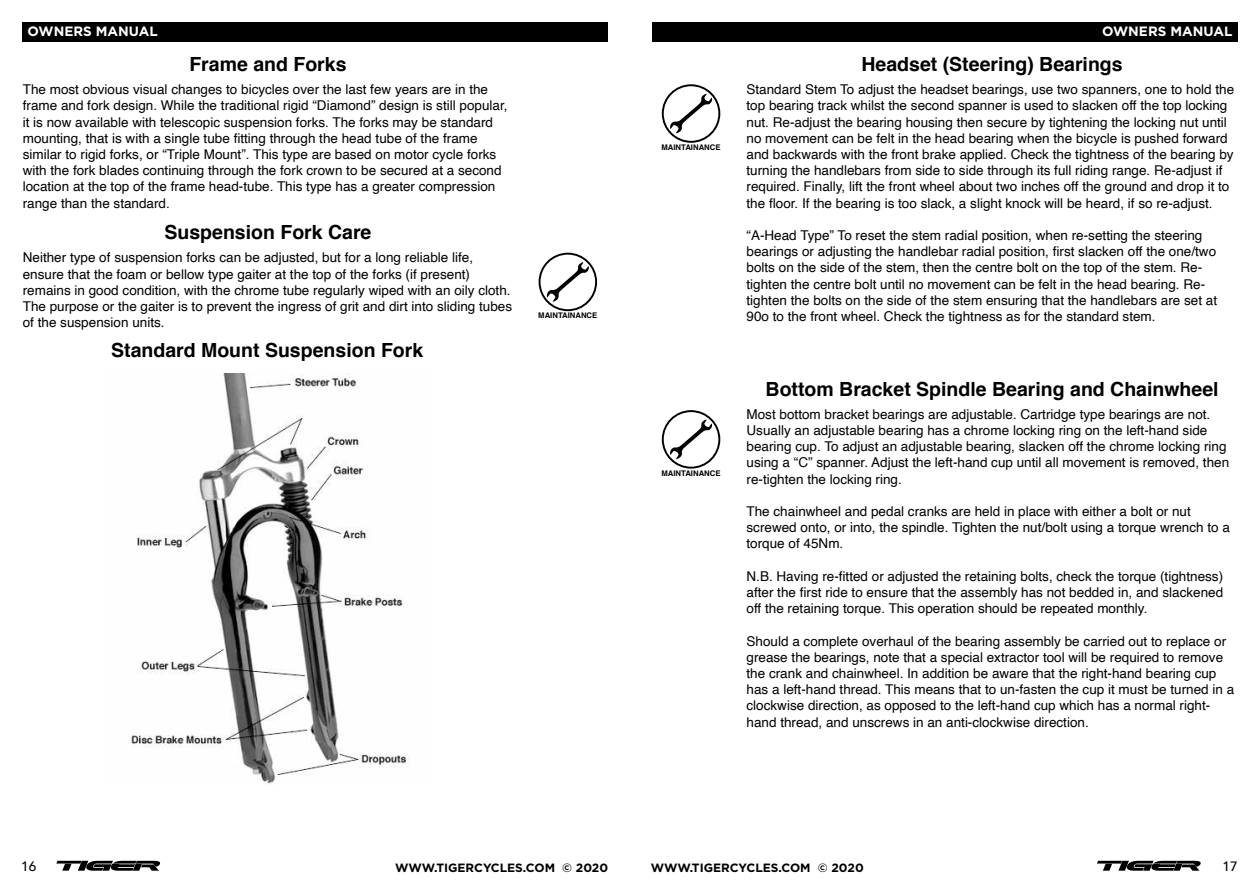
<style>
.page{position:relative;width:1259px;height:893px;background:#fff}
.page>*{position:absolute;margin:0;border:0;box-sizing:border-box;transform-origin:0 0}
.t1{font:700 19.5px "Helvetica";color:#000}
.t2{font:13.5px/16.2px "Helvetica";color:#000}
.t3{font:700 13.5px "Gotham";color:#fff}
.t4{font:500 13.5px "Avenir";color:#000}
.t5{font:700 12px "Gotham";color:#000}
.t6{font:700 7.8px "Helvetica";color:#000}
</style>
<div class="page">
<svg style="left:56px;top:861px;width:104px;height:10px"></svg>
<svg style="left:1097px;top:861px;width:103px;height:10px"></svg>
<div style="left:22px;top:22px;width:585px;height:20px;background:#000"></div>
<div style="left:652px;top:22px;width:585px;height:20px;background:#000"></div>
<img style="left:131px;top:374px;width:278px;height:410px">
<svg style="left:547px;top:262px;width:42px;height:40px"></svg>
<div style="left:538px;top:253px;width:59px;height:58px;border:2px solid #000;border-radius:50%"></div>
<svg style="left:670px;top:94px;width:42px;height:39px"></svg>
<div style="left:662px;top:84px;width:58px;height:59px;border:2px solid #000;border-radius:50%"></div>
<svg style="left:670px;top:420px;width:42px;height:39px"></svg>
<div style="left:662px;top:410px;width:58px;height:59px;border:2px solid #000;border-radius:50%"></div>
<p class="t3" style="left:28px;top:24px;width:132px">OWNERS MANUAL</p>
<p class="t3" style="left:1102px;top:24px;width:132px">OWNERS MANUAL</p>
<h1 class="t1" style="left:189px;top:48px;width:159px">Frame and Forks</h1>
<p class="t2" style="left:23px;top:82px;width:486px">The most obvious visual changes to bicycles over the last few years are in the frame and fork design. While the traditional rigid “Diamond” design is still popular, it is now available with telescopic suspension forks. The forks may be standard mounting, that is with a single tube fitting through the head tube of the frame similar to rigid forks, or “Triple Mount”. This type are based on motor cycle forks with the fork blades continuing through the fork crown to be secured at a second location at the top of the frame head-tube. This type has a greater compression range than the standard.</p>
<h1 class="t1" style="left:164px;top:217px;width:208px">Suspension Fork Care</h1>
<p class="t2" style="left:23px;top:250px;width:491px">Neither type of suspension forks can be adjusted, but for a long reliable life, ensure that the foam or bellow type gaiter at the top of the forks (if present) remains in good condition, with the chrome tube regularly wiped with an oily cloth.<br>The purpose or the gaiter is to prevent the ingress of grit and dirt into sliding tubes of the suspension units.</p>
<h1 class="t1" style="left:111px;top:335px;width:314px">Standard Mount Suspension Fork</h1>
<p class="t6" style="left:538px;top:309px;width:61px">MAINTAINANCE</p>
<p class="t6" style="left:661px;top:141px;width:61px">MAINTAINANCE</p>
<p class="t6" style="left:661px;top:467px;width:61px">MAINTAINANCE</p>
<h1 class="t1" style="left:861px;top:48px;width:263px">Headset (Steering) Bearings</h1>
<p class="t2" style="left:746px;top:82px;width:489px">Standard Stem To adjust the headset bearings, use two spanners, one to hold the top bearing track whilst the second spanner is used to slacken off the top locking nut. Re-adjust the bearing housing then secure by tightening the locking nut until no movement can be felt in the head bearing when the bicycle is pushed forward and backwards with the front brake applied. Check the tightness of the bearing by turning the handlebars from side to side through its full riding range. Re-adjust if required. Finally, lift the front wheel about two inches off the ground and drop it to the floor. If the bearing is too slack, a slight knock will be heard, if so re-adjust.</p>
<p class="t2" style="left:746px;top:227px;width:472px">“A-Head Type” To reset the stem radial position, when re-setting the steering bearings or adjusting the handlebar radial position, first slacken off the one/two bolts on the side of the stem, then the centre bolt on the top of the stem. Re&shy;tighten the centre bolt until no movement can be felt in the head bearing. Re&shy;tighten the bolts on the side of the stem ensuring that the handlebars are set at 90o to the front wheel. Check the tightness as for the standard stem.</p>
<h1 class="t1" style="left:765px;top:373px;width:454px">Bottom Bracket Spindle Bearing and Chainwheel</h1>
<p class="t2" style="left:746px;top:406px;width:484px">Most bottom bracket bearings are adjustable. Cartridge type bearings are not.<br>Usually an adjustable bearing has a chrome locking ring on the left-hand side bearing cup. To adjust an adjustable bearing, slacken off the chrome locking ring using a “C” spanner. Adjust the left-hand cup until all movement is removed, then re-tighten the locking ring.</p>
<p class="t2" style="left:746px;top:504px;width:485px">The chainwheel and pedal cranks are held in place with either a bolt or nut screwed onto, or into, the spindle. Tighten the nut/bolt using a torque wrench to a torque of 45Nm.</p>
<p class="t2" style="left:746px;top:568px;width:478px;text-align:justify">N.B. Having re-fitted or adjusted the retaining bolts, check the torque (tightness) after the first ride to ensure that the assembly has not bedded in, and slackened off the retaining torque. This operation should be repeated monthly.</p>
<p class="t2" style="left:746px;top:633px;width:489px">Should a complete overhaul of the bearing assembly be carried out to replace or grease the bearings, note that a special extractor tool will be required to remove the crank and chainwheel. In addition be aware that the right-hand bearing cup has a left-hand thread. This means that to un-fasten the cup it must be turned in a clockwise direction, as opposed to the left-hand cup which has a normal right&shy;hand thread, and unscrews in an anti-clockwise direction.</p>
<p class="t4" style="left:21px;top:855px;width:17px">16</p>
<p class="t5" style="left:395px;top:861px;width:215px">WWW.TIGERCYCLES.COM © 2020</p>
<p class="t5" style="left:651px;top:861px;width:215px">WWW.TIGERCYCLES.COM © 2020</p>
<p class="t4" style="left:1222px;top:855px;width:17px">17</p>
</div>
